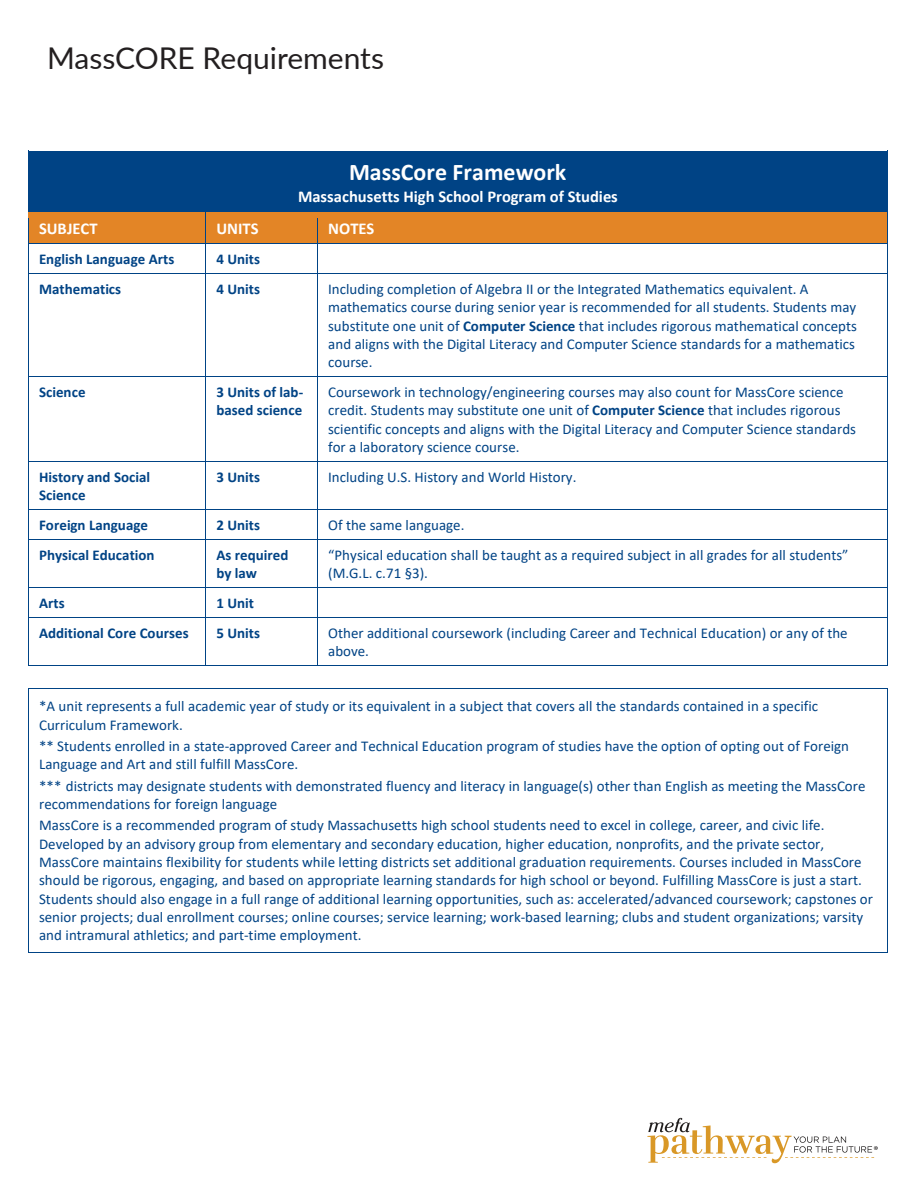
<style>
.page{position:relative;width:918px;height:1188px;background:#fff}
.page>*{position:absolute;margin:0;border:0;box-sizing:border-box;transform-origin:0 0}
.t1{font:30px "Lato";color:#231f20}
.t2{font:700 24px "Calibri";color:#fff}
.t3{font:700 16.5px "Calibri";color:#fff}
.t4{font:15px/18.3px "Calibri";color:#004385}
.t5{font:700 15px/18.3px "Calibri";color:#004385}
.s1{font-weight:700}
</style>
<div class="page">
<svg style="left:647px;top:1118px;width:231px;height:45px"></svg>
<div style="left:39px;top:157px;width:838px;height:29px;background:#004385"></div>
<div style="left:39px;top:186px;width:838px;height:20px;background:#004385"></div>
<hr style="left:29px;top:151px;width:858px;height:1px;background:#004385">
<div style="left:29px;top:152px;width:858px;height:5px;background:#004385"></div>
<div style="left:28px;top:206px;width:859px;height:6px;background:#004385"></div>
<hr style="left:28px;top:157px;width:1px;height:55px;background:#004385">
<hr style="left:887px;top:157px;width:1px;height:55px;background:#004385">
<div style="left:29px;top:213px;width:176px;height:31px;background:#e38526"></div>
<div style="left:206px;top:213px;width:111px;height:31px;background:#e38526"></div>
<div style="left:318px;top:213px;width:569px;height:31px;background:#e38526"></div>
<hr style="left:29px;top:212px;width:176px;height:1px;background:#004385">
<hr style="left:206px;top:212px;width:111px;height:1px;background:#004385">
<hr style="left:318px;top:212px;width:569px;height:1px;background:#004385">
<hr style="left:29px;top:244px;width:176px;height:1px;background:#004385">
<hr style="left:206px;top:244px;width:111px;height:1px;background:#004385">
<hr style="left:318px;top:244px;width:569px;height:1px;background:#004385">
<svg style="left:28px;top:212px;width:1px;height:68px"></svg>
<hr style="left:29px;top:273px;width:176px;height:1px;background:#004385">
<svg style="left:205px;top:212px;width:1px;height:68px"></svg>
<hr style="left:206px;top:273px;width:111px;height:1px;background:#004385">
<svg style="left:317px;top:212px;width:1px;height:68px"></svg>
<hr style="left:318px;top:273px;width:569px;height:1px;background:#004385">
<svg style="left:887px;top:212px;width:1px;height:68px"></svg>
<hr style="left:28px;top:280px;width:1px;height:96px;background:#004385">
<hr style="left:205px;top:280px;width:1px;height:96px;background:#004385">
<hr style="left:317px;top:280px;width:1px;height:96px;background:#004385">
<hr style="left:887px;top:280px;width:1px;height:96px;background:#004385">
<hr style="left:29px;top:376px;width:176px;height:1px;background:#004385">
<hr style="left:206px;top:376px;width:111px;height:1px;background:#004385">
<hr style="left:318px;top:376px;width:569px;height:1px;background:#004385">
<hr style="left:28px;top:383px;width:1px;height:78px;background:#004385">
<hr style="left:205px;top:383px;width:1px;height:78px;background:#004385">
<hr style="left:317px;top:383px;width:1px;height:78px;background:#004385">
<hr style="left:887px;top:383px;width:1px;height:78px;background:#004385">
<hr style="left:29px;top:461px;width:176px;height:1px;background:#004385">
<hr style="left:206px;top:461px;width:111px;height:1px;background:#004385">
<hr style="left:318px;top:461px;width:569px;height:1px;background:#004385">
<hr style="left:28px;top:467px;width:1px;height:42px;background:#004385">
<hr style="left:205px;top:467px;width:1px;height:42px;background:#004385">
<hr style="left:317px;top:467px;width:1px;height:42px;background:#004385">
<hr style="left:887px;top:467px;width:1px;height:42px;background:#004385">
<hr style="left:29px;top:509px;width:176px;height:1px;background:#004385">
<hr style="left:206px;top:509px;width:111px;height:1px;background:#004385">
<hr style="left:318px;top:509px;width:569px;height:1px;background:#004385">
<svg style="left:28px;top:509px;width:1px;height:36px"></svg>
<hr style="left:29px;top:539px;width:176px;height:1px;background:#004385">
<svg style="left:205px;top:509px;width:1px;height:36px"></svg>
<hr style="left:206px;top:539px;width:111px;height:1px;background:#004385">
<svg style="left:317px;top:509px;width:1px;height:36px"></svg>
<hr style="left:318px;top:539px;width:569px;height:1px;background:#004385">
<svg style="left:887px;top:509px;width:1px;height:36px"></svg>
<hr style="left:28px;top:545px;width:1px;height:43px;background:#004385">
<hr style="left:205px;top:545px;width:1px;height:43px;background:#004385">
<hr style="left:317px;top:545px;width:1px;height:43px;background:#004385">
<hr style="left:887px;top:545px;width:1px;height:43px;background:#004385">
<hr style="left:29px;top:588px;width:176px;height:1px;background:#004385">
<hr style="left:206px;top:588px;width:111px;height:1px;background:#004385">
<hr style="left:318px;top:588px;width:569px;height:1px;background:#004385">
<svg style="left:28px;top:588px;width:1px;height:35px"></svg>
<hr style="left:29px;top:617px;width:176px;height:1px;background:#004385">
<svg style="left:205px;top:588px;width:1px;height:35px"></svg>
<hr style="left:206px;top:617px;width:111px;height:1px;background:#004385">
<svg style="left:317px;top:588px;width:1px;height:35px"></svg>
<hr style="left:318px;top:617px;width:569px;height:1px;background:#004385">
<svg style="left:887px;top:588px;width:1px;height:35px"></svg>
<hr style="left:28px;top:623px;width:1px;height:42px;background:#004385">
<hr style="left:205px;top:623px;width:1px;height:42px;background:#004385">
<hr style="left:317px;top:623px;width:1px;height:42px;background:#004385">
<hr style="left:887px;top:623px;width:1px;height:42px;background:#004385">
<hr style="left:29px;top:665px;width:176px;height:1px;background:#004385">
<hr style="left:206px;top:665px;width:111px;height:1px;background:#004385">
<hr style="left:318px;top:665px;width:569px;height:1px;background:#004385">
<hr style="left:29px;top:688px;width:858px;height:1px;background:#004385">
<hr style="left:28px;top:694px;width:1px;height:259px;background:#004385">
<hr style="left:29px;top:953px;width:858px;height:1px;background:#004385">
<hr style="left:887px;top:694px;width:1px;height:259px;background:#004385">
<p class="t1" style="left:47px;top:37px;width:338px">MassCORE Requirements</p>
<p class="t2" style="left:349px;top:155px;width:219px">MassCore Framework</p>
<p class="t3" style="left:298px;top:185px;width:321px">Massachusetts High School Program of Studies</p>
<p class="t3" style="left:39px;top:217px;width:60px">SUBJECT</p>
<p class="t3" style="left:216px;top:217px;width:44px">UNITS</p>
<p class="t3" style="left:328px;top:217px;width:48px">NOTES</p>
<p class="t5" style="left:39px;top:250px;width:137px">English Language Arts</p>
<p class="t5" style="left:216px;top:250px;width:45px">4 Units</p>
<p class="t5" style="left:39px;top:279px;width:84px">Mathematics</p>
<p class="t5" style="left:216px;top:279px;width:45px">4 Units</p>
<p class="t4" style="left:328px;top:279px;width:530px">Including completion of Algebra II or the Integrated Mathematics equivalent. A mathematics course during senior year is recommended for all students. Students may substitute one unit of <span class="s1">Computer Science</span> that includes rigorous mathematical concepts and aligns with the Digital Literacy and Computer Science standards for a mathematics course.</p>
<p class="t5" style="left:39px;top:383px;width:48px">Science</p>
<p class="t5" style="left:216px;top:383px;width:89px">3 Units of lab&shy;based science</p>
<p class="t4" style="left:328px;top:382px;width:529px">Coursework in technology/engineering courses may also count for MassCore science credit. Students may substitute one unit of <span class="s1">Computer Science</span> that includes rigorous scientific concepts and aligns with the Digital Literacy and Computer Science standards for a laboratory science course.</p>
<p class="t5" style="left:39px;top:467px;width:113px">History and Social<br>Science</p>
<p class="t5" style="left:216px;top:467px;width:45px">3 Units</p>
<p class="t4" style="left:328px;top:467px;width:250px">Including U.S. History and World History.</p>
<p class="t5" style="left:39px;top:516px;width:110px">Foreign Language</p>
<p class="t5" style="left:216px;top:516px;width:45px">2 Units</p>
<p class="t4" style="left:328px;top:515px;width:138px">Of the same language.</p>
<p class="t5" style="left:39px;top:546px;width:117px">Physical Education</p>
<p class="t5" style="left:216px;top:546px;width:74px">As required by law</p>
<p class="t4" style="left:328px;top:545px;width:522px">“Physical education shall be taught as a required subject in all grades for all students” (M.G.L. c.71 §3).</p>
<p class="t5" style="left:39px;top:594px;width:27px">Arts</p>
<p class="t5" style="left:216px;top:594px;width:39px">1 Unit</p>
<p class="t5" style="left:39px;top:623px;width:151px">Additional Core Courses</p>
<p class="t5" style="left:216px;top:623px;width:45px">5 Units</p>
<p class="t4" style="left:328px;top:623px;width:521px">Other additional coursework (including Career and Technical Education) or any of the above.</p>
<p class="t4" style="left:39px;top:697px;width:781px">*A unit represents a full academic year of study or its equivalent in a subject that covers all the standards contained in a specific<br>Curriculum Framework.</p>
<p class="t4" style="left:39px;top:737px;width:811px">** Students enrolled in a state-approved Career and Technical Education program of studies have the option of opting out of Foreign<br>Language and Art and still fulfill MassCore.</p>
<p class="t4" style="left:39px;top:776px;width:828px">*** districts may designate students with demonstrated fluency and literacy in language(s) other than English as meeting the MassCore recommendations for foreign language</p>
<p class="t4" style="left:39px;top:816px;width:835px">MassCore is a recommended program of study Massachusetts high school students need to excel in college, career, and civic life.<br>Developed by an advisory group from elementary and secondary education, higher education, nonprofits, and the private sector, MassCore maintains flexibility for students while letting districts set additional graduation requirements. Courses included in MassCore should be rigorous, engaging, and based on appropriate learning standards for high school or beyond. Fulfilling MassCore is just a start.<br>Students should also engage in a full range of additional learning opportunities, such as: accelerated/advanced coursework; capstones or senior projects; dual enrollment courses; online courses; service learning; work-based learning; clubs and student organizations; varsity and intramural athletics; and part-time employment.</p>
</div>
